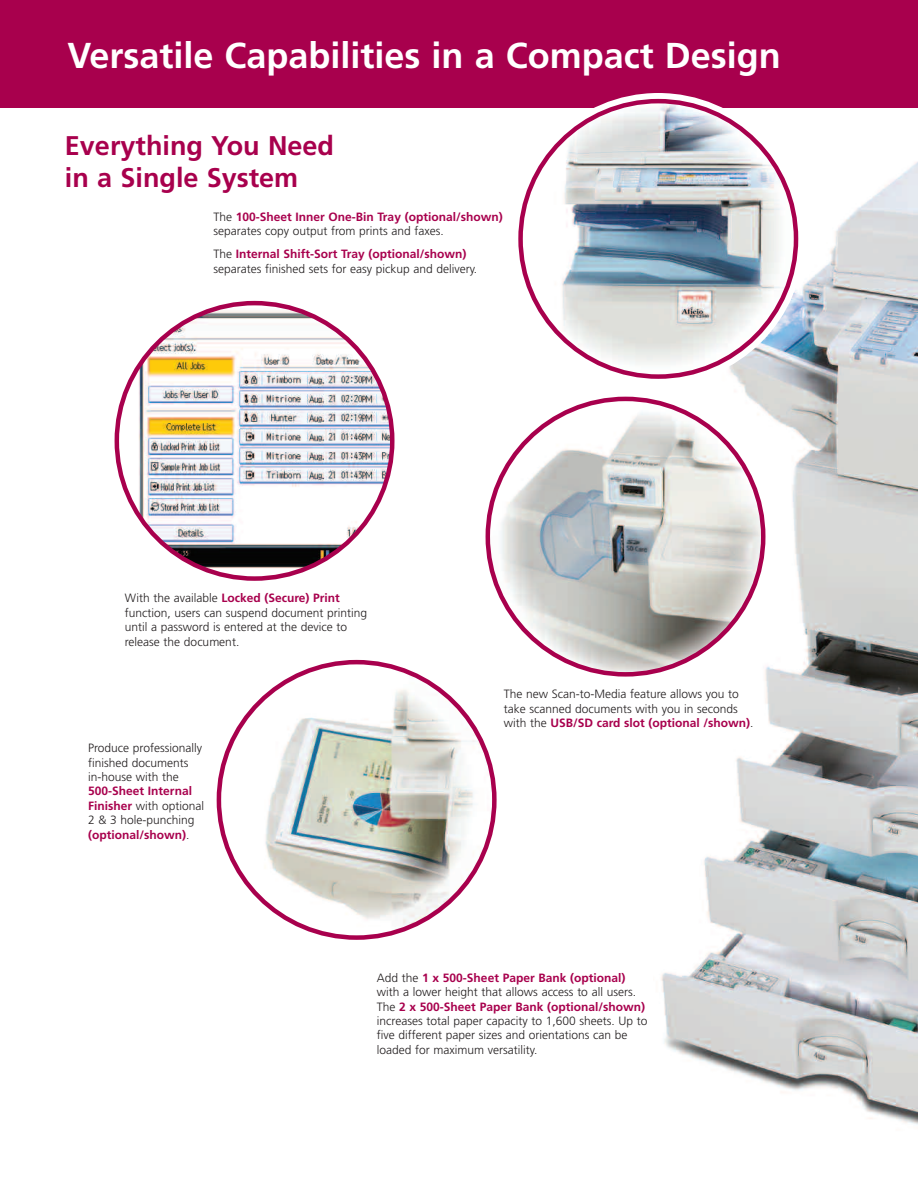
<style>
.page{position:relative;width:918px;height:1188px;background:#fff}
.page>*{position:absolute;margin:0;border:0;box-sizing:border-box;transform-origin:0 0}
.t1{font:700 36px "Frutiger";color:#fff}
.t2{font:700 27px/31.5px "Frutiger";color:#a8004d}
.t3{font:300 12px/14.4px "Frutiger";color:#231f20}
.t4{font:700 12px/14.4px "Frutiger";color:#a8004d}
.s1{font-weight:700;color:#a8004d}
.s2{font-weight:300;color:#231f20}
</style>
<div class="page">
<img style="left:661px;top:162px;width:257px;height:963px">
<svg style="left:217px;top:660px;width:280px;height:280px"></svg>
<div style="left:0;top:0;width:918px;height:108px;background:#a8004d"></div>
<img style="left:518px;top:99px;width:280px;height:280px">
<svg style="left:486px;top:397px;width:279px;height:280px"></svg>
<img style="left:115px;top:301px;width:280px;height:280px">
<h1 class="t1" style="left:67px;top:41px;width:715px">Versatile Capabilities in a Compact Design</h1>
<h2 class="t2" style="left:65px;top:132px;width:271px">Everything You Need in a Single System</h2>
<p class="t3" style="left:213px;top:210px;width:291px">The <span class="s1">100-Sheet Inner One-Bin Tray (optional/shown) </span>separates copy output from prints and faxes.</p>
<p class="t3" style="left:213px;top:248px;width:265px">The <span class="s1">Internal Shift-Sort Tray (optional/shown) </span>separates finished sets for easy pickup and delivery.</p>
<p class="t3" style="left:125px;top:592px;width:244px">With the available <span class="s1">Locked (Secure) Print </span>function, users can suspend document printing until a password is entered at the device to release the document.</p>
<p class="t3" style="left:88px;top:742px;width:115px">Produce professionally finished documents in-house with the</p>
<p class="t4" style="left:88px;top:785px;width:118px">500-Sheet Internal<br>Finisher <span class="s2">with optional<br>2 &amp; 3 hole-punching </span>(optional/shown)<span class="s2">.</span></p>
<p class="t3" style="left:504px;top:688px;width:251px">The new Scan-to-Media feature allows you to take scanned documents with you in seconds with the <span class="s1">USB/SD card slot (optional /shown)</span>.</p>
<p class="t3" style="left:377px;top:971px;width:272px">Add the <span class="s1">1 x 500-Sheet Paper Bank (optional) </span>with a lower height that allows access to all users.<br>The <span class="s1">2 x 500-Sheet Paper Bank (optional/shown) </span>increases total paper capacity to 1,600 sheets. Up to five different paper sizes and orientations can be loaded for maximum versatility.</p>
</div>
